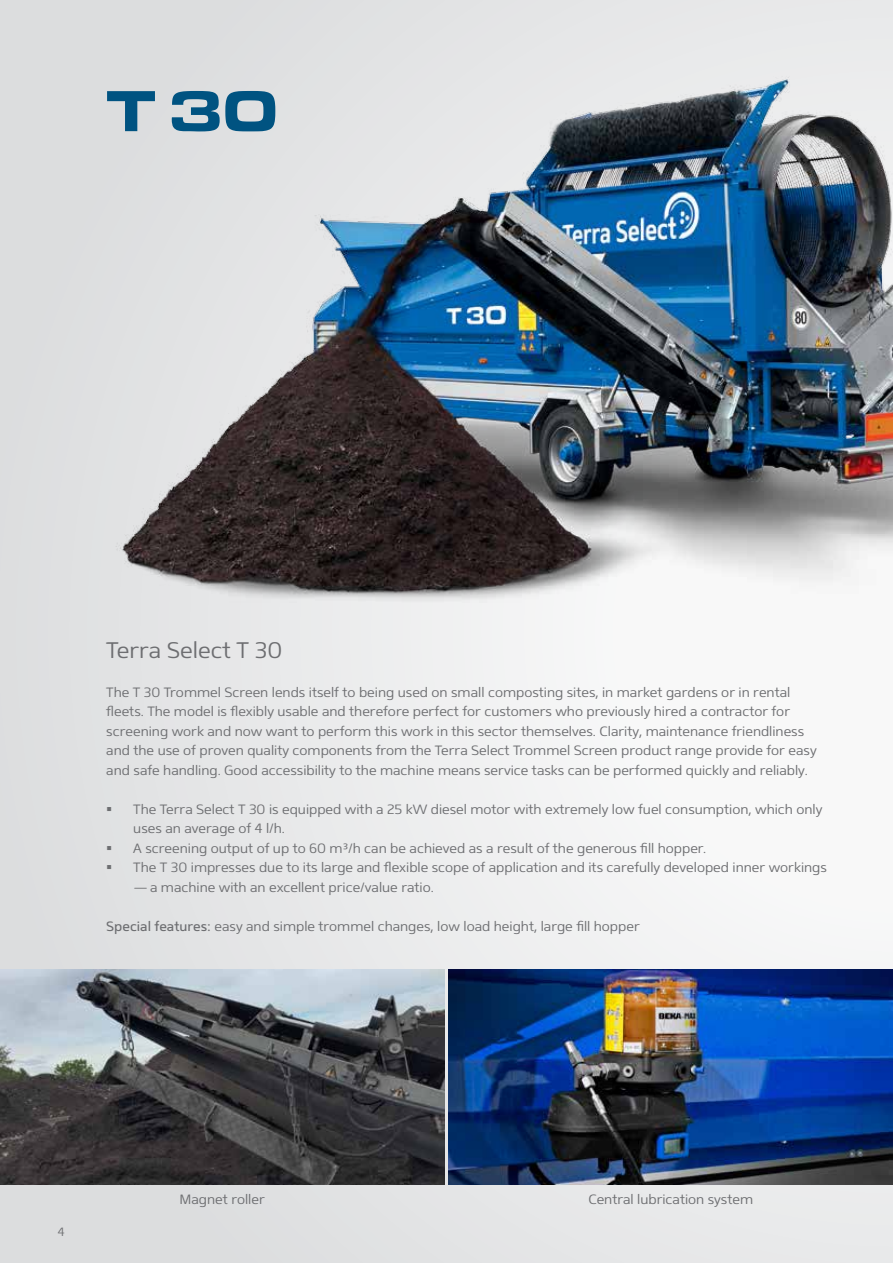
<style>
.page{position:relative;width:893px;height:1263px;background:#fff}
.page>*{position:absolute;margin:0;border:0;box-sizing:border-box;transform-origin:0 0}
.t1{font:700 expanded 60px "Eurostile MN";color:#005381}
.t2{font:300 22.5px "Mentone";color:#6d6e71}
.t3{font:300 13.5px/19.5px "Mentone";color:#6d6e71}
.t4{font:300 12px "Mentone";color:#6d6e71}
.s1{font-weight:400}
</style>
<div class="page">
<div style="left:0;top:0;width:893px;height:1263px;background:linear-gradient(to right,#dcddde,#f8f9f9)"></div>
<img style="left:108px;top:0;width:785px;height:615px">
<img style="left:449px;top:970px;width:444px;height:214px">
<img style="left:0;top:970px;width:444px;height:214px">
<svg style="left:107px;top:807px;width:4px;height:4px"></svg>
<svg style="left:107px;top:846px;width:4px;height:4px"></svg>
<svg style="left:107px;top:865px;width:4px;height:4px"></svg>
<h1 class="t1" style="left:106px;top:77px;width:172px">T 30</h1>
<h2 class="t2" style="left:106px;top:636px;width:178px">Terra Select T 30</h2>
<p class="t3" style="left:106px;top:682px;width:712px">The T 30 Trommel Screen lends itself to being used on small composting sites, in market gardens or in rental fleets. The model is flexibly usable and therefore perfect for customers who previously hired a contractor for screening work and now want to perform this work in this sector themselves. Clarity, maintenance friendliness and the use of proven quality components from the Terra Select Trommel Screen product range provide for easy and safe handling. Good accessibility to the machine means service tasks can be performed quickly and reliably.</p>
<p class="t3" style="left:133px;top:799px;width:695px">The Terra Select T 30 is equipped with a 25 kW diesel motor with extremely low fuel consumption, which only uses an average of 4 l/h.<br>A screening output of up to 60 m³/h can be achieved as a result of the generous fill hopper.<br>The T 30 impresses due to its large and flexible scope of application and its carefully developed inner workings —a machine with an excellent price/value ratio.</p>
<p class="t3" style="left:106px;top:916px;width:535px"><span class="s1">Special features:</span> easy and simple trommel changes, low load height, large fill hopper</p>
<p class="t4" style="left:58px;top:1224px;width:8px">4</p>
<p class="t3" style="left:180px;top:1189px;width:87px">Magnet roller</p>
<p class="t3" style="left:588px;top:1189px;width:166px">Central lubrication system</p>
</div>
